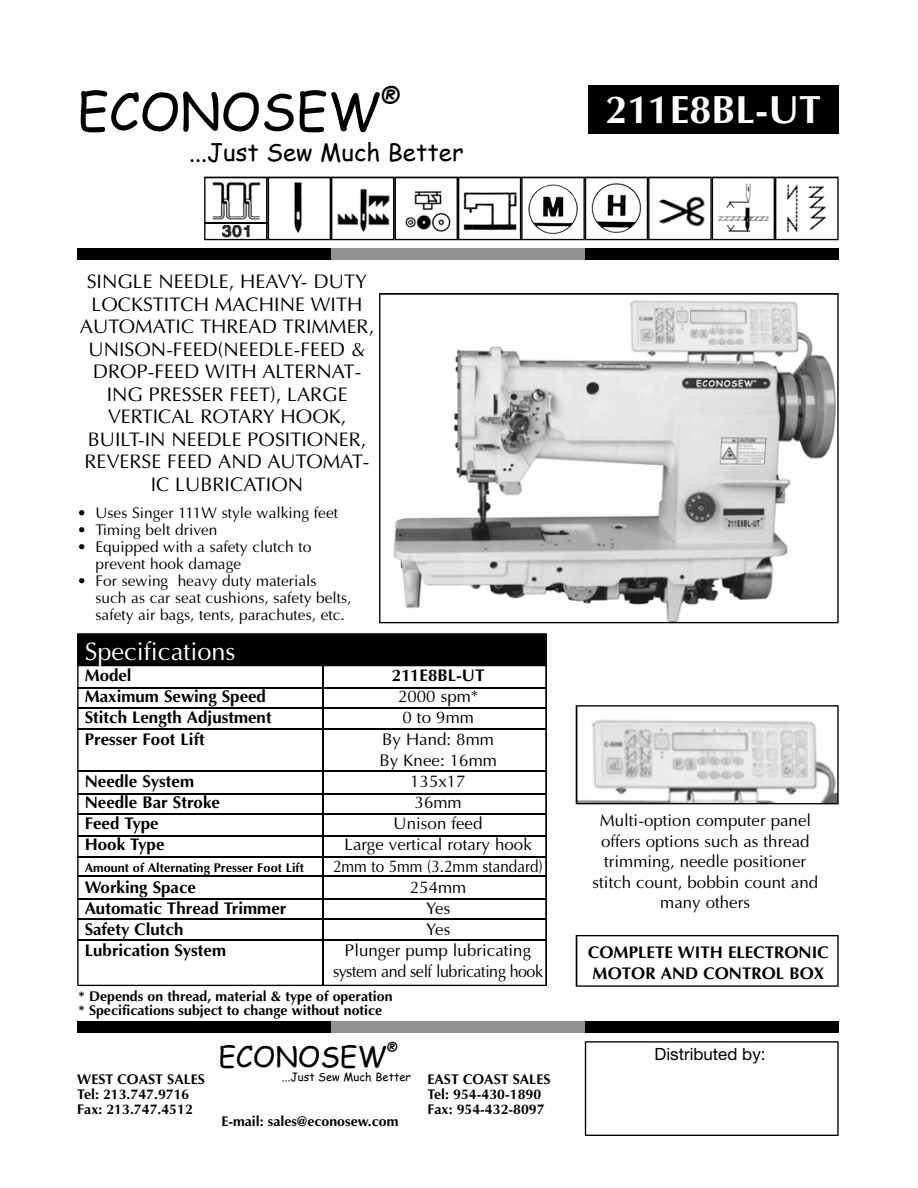
<style>
.page{position:relative;width:918px;height:1188px;background:#fff}
.page>*{position:absolute;margin:0;border:0;box-sizing:border-box;transform-origin:0 0}
.t1{font:50.7px "Comic Sans MS";color:#000}
.t2{font:700 39.45px "Optima";color:#fff}
.t3{font:28.2px "Comic Sans MS";color:#000}
.t4{font:25.35px "Optima";color:#fff}
.t5{font:25.35px "Comic Sans MS";color:#000}
.t6{font:24px "Comic Sans MS";color:#000}
.t7{font:19.8px/22.5px "Optima";color:#000;text-align:center}
.t8{font:16.95px/20.5px "Optima";color:#000;text-align:center}
.t9{font:700 16.95px/20.7px "Optima";color:#000}
.t10{font:16.95px "Optima";color:#000;scale:.9 1}
.t11{font:16.95px "Helvetica Neue";color:#000}
.t12{font:15.45px/17px "Optima";color:#000}
.t13{font:700 14.1px/15.5px "Optima";color:#000}
.t14{font:14.1px "Comic Sans MS";color:#000}
.t15{font:700 12.75px "Optima";color:#000}
.t16{font:11.25px "Comic Sans MS";color:#000}
</style>
<div class="page">
<div style="left:588px;top:85px;width:251px;height:48px;background:#000"></div>
<div style="left:77px;top:249px;width:762px;height:11px;background:#000"></div>
<div style="left:77px;top:1021px;width:762px;height:11px;background:#000"></div>
<div style="left:331px;top:249px;width:254px;height:11px;background:#919191"></div>
<div style="left:331px;top:1021px;width:254px;height:11px;background:#919191"></div>
<svg style="left:379px;top:293px;width:460px;height:330px"></svg>
<svg style="left:576px;top:705px;width:263px;height:99px"></svg>
<svg style="left:576px;top:935px;width:263px;height:52px"></svg>
<svg style="left:585px;top:1041px;width:254px;height:95px"></svg>
<svg style="left:204px;top:177px;width:635px;height:63px"></svg>
<img style="left:210px;top:180px;width:54px;height:41px">
<hr style="left:204px;top:222px;width:64px;height:2px;background:#000">
<svg style="left:77px;top:633px;width:470px;height:353px"></svg>
<hr style="left:78px;top:687px;width:468px;height:1px;background:#000">
<hr style="left:78px;top:707px;width:468px;height:2px;background:#000">
<hr style="left:78px;top:729px;width:468px;height:1px;background:#000">
<hr style="left:78px;top:770px;width:468px;height:2px;background:#000">
<hr style="left:78px;top:793px;width:468px;height:1px;background:#000">
<hr style="left:78px;top:813px;width:468px;height:2px;background:#000">
<hr style="left:78px;top:835px;width:468px;height:2px;background:#000">
<hr style="left:78px;top:856px;width:468px;height:2px;background:#000">
<hr style="left:78px;top:876px;width:468px;height:1px;background:#000">
<hr style="left:78px;top:918px;width:468px;height:1px;background:#000">
<hr style="left:78px;top:939px;width:468px;height:2px;background:#000">
<hr style="left:78px;top:898px;width:468px;height:2px;background:#000">
<hr style="left:323px;top:661px;width:1px;height:325px;background:#000">
<h1 class="t1" style="left:77px;top:74px;width:305px">ECONOSEW</h1>
<h3 class="t5" style="left:381px;top:78px;width:22px">®</h3>
<h3 class="t6" style="left:189px;top:135px;width:276px">...Just Sew Much Better</h3>
<h2 class="t2" style="left:605px;top:93px;width:217px">211E8BL-UT</h2>
<p class="t7" style="left:80px;top:272px;width:296px">SINGLE NEEDLE, HEAVY- DUTY<br>LOCKSTITCH MACHINE WITH<br>AUTOMATIC THREAD TRIMMER,<br>UNISON-FEED(NEEDLE-FEED &amp;<br>DROP-FEED WITH ALTERNAT-<br>ING PRESSER FEET), LARGE<br>VERTICAL ROTARY HOOK,<br>BUILT-IN NEEDLE POSITIONER,<br>REVERSE FEED AND AUTOMAT-<br>IC LUBRICATION</p>
<p class="t12" style="left:77px;top:506px;width:262px">• Uses Singer 111W style walking feet</p>
<p class="t12" style="left:77px;top:523px;width:142px">• Timing belt driven</p>
<p class="t12" style="left:96px;top:540px;width:217px;text-indent:-18px">• Equipped with a safety clutch to prevent hook damage</p>
<p class="t12" style="left:96px;top:573px;width:258px;text-indent:-18px">• For sewing heavy duty materials such as car seat cushions, safety belts, safety air bags, tents, parachutes, etc.</p>
<h3 class="t4" style="left:85px;top:641px;width:152px">Specifications</h3>
<p class="t9" style="left:85px;top:667px;width:49px">Model</p>
<p class="t9" style="left:392px;top:667px;width:94px">211E8BL-UT</p>
<p class="t9" style="left:85px;top:688px;width:183px">Maximum Sewing Speed</p>
<p class="t8" style="left:398px;top:688px;width:82px">2000 spm*</p>
<p class="t9" style="left:85px;top:709px;width:188px">Stitch Length Adjustment</p>
<p class="t8" style="left:402px;top:709px;width:73px">0 to 9mm</p>
<p class="t9" style="left:85px;top:730px;width:121px">Presser Foot Lift</p>
<p class="t8" style="left:379px;top:730px;width:119px;line-height:21px;text-align:left">By Hand: 8mm<br>By Knee: 16mm</p>
<p class="t9" style="left:85px;top:773px;width:111px">Needle System</p>
<p class="t8" style="left:410px;top:773px;width:57px">135x17</p>
<p class="t9" style="left:85px;top:794px;width:137px">Needle Bar Stroke</p>
<p class="t8" style="left:415px;top:794px;width:49px">36mm</p>
<p class="t9" style="left:85px;top:815px;width:76px">Feed Type</p>
<p class="t8" style="left:394px;top:815px;width:90px">Unison feed</p>
<p class="t9" style="left:85px;top:836px;width:81px">Hook Type</p>
<p class="t8" style="left:345px;top:836px;width:189px">Large vertical rotary hook</p>
<p class="t15" style="left:85px;top:862px;width:221px">Amount of Alternating Presser Foot Lift</p>
<p class="t10" style="left:333px;top:859px;width:235px">2mm to 5mm (3.2mm standard)</p>
<p class="t9" style="left:85px;top:878px;width:113px">Working Space</p>
<p class="t8" style="left:410px;top:878px;width:58px">254mm</p>
<p class="t9" style="left:85px;top:899px;width:203px">Automatic Thread Trimmer</p>
<p class="t8" style="left:426px;top:900px;width:26px">Yes</p>
<p class="t9" style="left:85px;top:920px;width:100px">Safety Clutch</p>
<p class="t8" style="left:426px;top:920px;width:26px">Yes</p>
<p class="t9" style="left:85px;top:942px;width:143px">Lubrication System</p>
<p class="t8" style="left:333px;top:942px;width:212px;line-height:21px">Plunger pump lubricating system and self lubricating hook</p>
<p class="t13" style="left:79px;top:990px;width:315px;line-height:14.2px">* Depends on thread, material &amp; type of operation * Specifications subject to change without notice</p>
<h3 class="t3" style="left:218px;top:1036px;width:170px">ECONOSEW</h3>
<p class="t14" style="left:387px;top:1037px;width:13px">®</p>
<p class="t16" style="left:282px;top:1068px;width:131px">...Just Sew Much Better</p>
<p class="t13" style="left:77px;top:1072px;width:129px">WEST COAST SALES<br>Tel: 213.747.9716<br>Fax: 213.747.4512</p>
<p class="t13" style="left:427px;top:1072px;width:125px">EAST COAST SALES<br>Tel: 954-430-1890<br>Fax: 954-432-8097</p>
<p class="t13" style="left:221px;top:1115px;width:179px">E-mail: sales@econosew.com</p>
<p class="t8" style="left:593px;top:812px;width:227px">Multi-option computer panel offers options such as thread trimming, needle positioner stitch count, bobbin count and many others</p>
<p class="t9" style="left:588px;top:943px;width:242px">COMPLETE WITH ELECTRONIC<br>MOTOR AND CONTROL BOX</p>
<p class="t11" style="left:655px;top:1048px;width:113px">Distributed by:</p>
</div>
